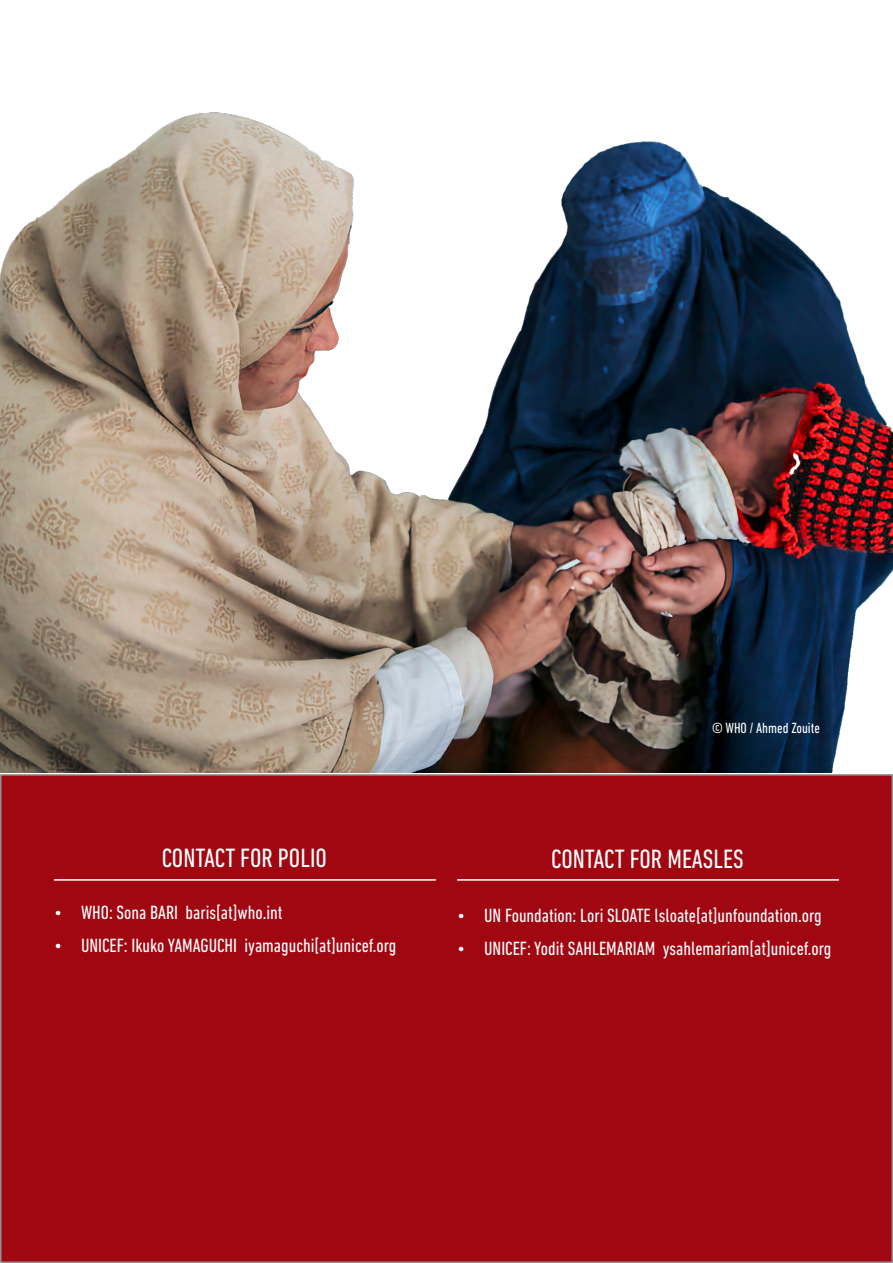
<style>
.page{position:relative;width:893px;height:1263px;background:#fff}
.page>*{position:absolute;margin:0;border:0;box-sizing:border-box;transform-origin:0 0}
.t1{font:condensed 27px "DIN Next LT Pro";color:#fff}
.t2{font:condensed 19.5px "DIN Next LT Pro";color:#fff}
.t3{font:condensed 15px "DIN Next LT Pro";color:#fff}
</style>
<div class="page">
<div style="left:1px;top:775px;width:891px;height:487px;background:#a10711"></div>
<img style="left:0;top:112px;width:893px;height:661px">
<hr style="left:54px;top:879px;width:382px;height:2px;background:#fff">
<hr style="left:457px;top:879px;width:382px;height:2px;background:#fff">
<p class="t3" style="left:712px;top:719px;width:110px">© WHO / Ahmed Zouite</p>
<h1 class="t1" style="left:162px;top:843px;width:167px">CONTACT FOR POLIO</h1>
<h1 class="t1" style="left:551px;top:843px;width:194px">CONTACT FOR MEASLES</h1>
<p class="t2" style="left:457px;top:904px;width:366px">• UN Foundation: Lori SLOATE lsloate[at]unfoundation.org</p>
<p class="t2" style="left:457px;top:937px;width:376px">• UNICEF: Yodit SAHLEMARIAM ysahlemariam[at]unicef.org</p>
<p class="t2" style="left:54px;top:901px;width:230px">• WHO: Sona BARI baris[at]who.int</p>
<p class="t2" style="left:54px;top:934px;width:344px">• UNICEF: Ikuko YAMAGUCHI iyamaguchi[at]unicef.org</p>
</div>
